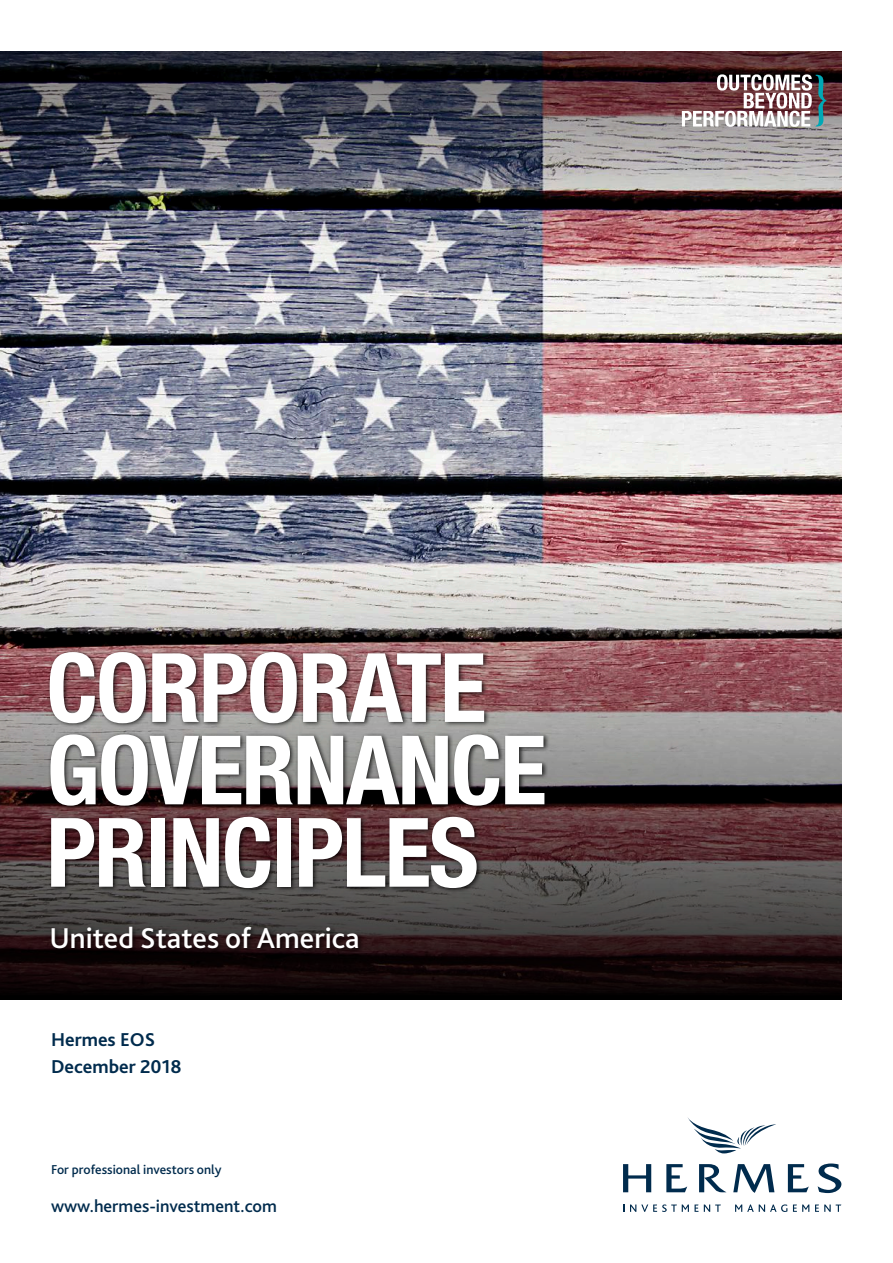
<style>
.page{position:relative;width:893px;height:1263px;background:#fff}
.page>*{position:absolute;margin:0;border:0;box-sizing:border-box;transform-origin:0 0}
.t1{font:700 condensed 96px/82.3px "Helvetica Neue LT Pro";letter-spacing:-.02em;color:#fff}
.t2{font:500 30px "Bliss 2";color:#fff}
.t3{font:700 19.5px/27px "Bliss 2";color:#002b4d}
.t4{font:500 18px "Bliss 2";color:#002b4d}
.t5{font:500 13.5px "Bliss 2";color:#002b4d}
</style>
<div class="page">
<img style="left:0;top:244px;width:842px;height:309px">
<svg style="left:0;top:553px;width:842px;height:446px;background:#756566"></svg>
<img style="left:0;top:51px;width:842px;height:193px">
<svg style="left:623px;top:1164px;width:28px;height:28px"></svg>
<svg style="left:666px;top:1164px;width:21px;height:28px"></svg>
<svg style="left:788px;top:1164px;width:21px;height:28px"></svg>
<svg style="left:699px;top:1164px;width:27px;height:28px"></svg>
<svg style="left:733px;top:1164px;width:41px;height:29px"></svg>
<svg style="left:818px;top:1163px;width:23px;height:30px"></svg>
<svg style="left:630px;top:1204px;width:68px;height:8px"></svg>
<svg style="left:704px;top:1204px;width:17px;height:8px"></svg>
<svg style="left:735px;top:1204px;width:52px;height:8px"></svg>
<svg style="left:793px;top:1204px;width:16px;height:8px"></svg>
<svg style="left:815px;top:1204px;width:26px;height:8px"></svg>
<svg style="left:687px;top:1117px;width:89px;height:36px"></svg>
<div style="left:47px;top:649px;width:504px;height:305px;background:#000;opacity:.8"></div>
<img style="left:682px;top:74px;width:145px;height:53px">
<p class="t1" style="left:46px;top:645px;width:502px">CORPORATE<br>GOVERNANCE<br>PRINCIPLES</p>
<p class="t2" style="left:50px;top:920px;width:311px">United States of America</p>
<p class="t3" style="left:51px;top:1026px;width:132px">Hermes EOS<br>December 2018</p>
<p class="t5" style="left:51px;top:1161px;width:172px">For professional investors only</p>
<p class="t4" style="left:51px;top:1195px;width:227px">www.hermes-investment.com</p>
</div>
